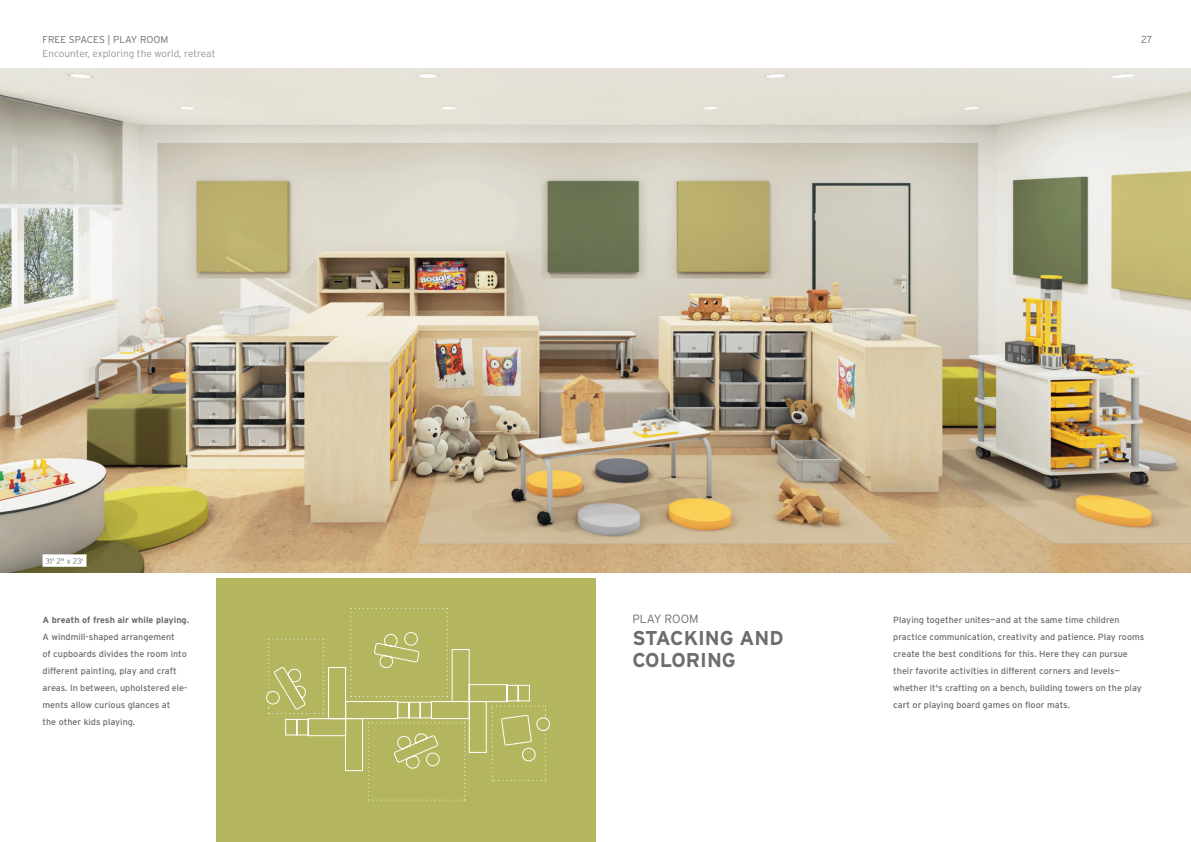
<style>
.page{position:relative;width:1191px;height:842px;background:#fff}
.page>*{position:absolute;margin:0;border:0;box-sizing:border-box;transform-origin:0 0}
.t1{font:700 20px/22px "Interstate";color:#6c6d70}
.t2{font:300 12px "Interstate";color:#6c6d70}
.t3{font:300 10px "Interstate";color:#939598}
.t4{font:300 10px "Interstate";color:#6c6d70}
.t5{font:9px/17px "Interstate";color:#6c6d70}
.t6{font:700 9px "Interstate";color:#6c6d70}
.t7{font:300 8px "Interstate";color:#6c6d70}
</style>
<div class="page">
<div style="left:216px;top:578px;width:379px;height:264px;background:#b4b55f"></div>
<img style="left:0;top:69px;width:1191px;height:503px">
<svg style="left:266px;top:608px;width:284px;height:193px"></svg>
<svg style="left:41px;top:553px;width:47px;height:15px"></svg>
<p class="t4" style="left:43px;top:33px;width:127px">FREE SPACES | PLAY ROOM</p>
<p class="t4" style="left:1141px;top:33px;width:12px">27</p>
<p class="t3" style="left:43px;top:48px;width:174px">Encounter, exploring the world, retreat</p>
<p class="t7" style="left:46px;top:556px;width:39px">31' 2" x 23'</p>
<p class="t6" style="left:43px;top:615px;width:148px">A breath of fresh air while playing.</p>
<p class="t5" style="left:43px;top:629px;width:146px">A windmill-shaped arrangement<br>of cupboards divides the room into different painting, play and craft areas. In between, upholstered ele&shy;ments allow curious glances at<br>the other kids playing.</p>
<h2 class="t2" style="left:632px;top:612px;width:68px">PLAY ROOM</h2>
<h1 class="t1" style="left:632px;top:627px;width:153px">STACKING AND<br>COLORING</h1>
<p class="t5" style="left:893px;top:612px;width:253px">Playing together unites—and at the same time children practice communication, creativity and patience. Play rooms create the best conditions for this. Here they can pursue their favorite activities in different corners and levels— whether it's crafting on a bench, building towers on the play cart or playing board games on floor mats.</p>
</div>
